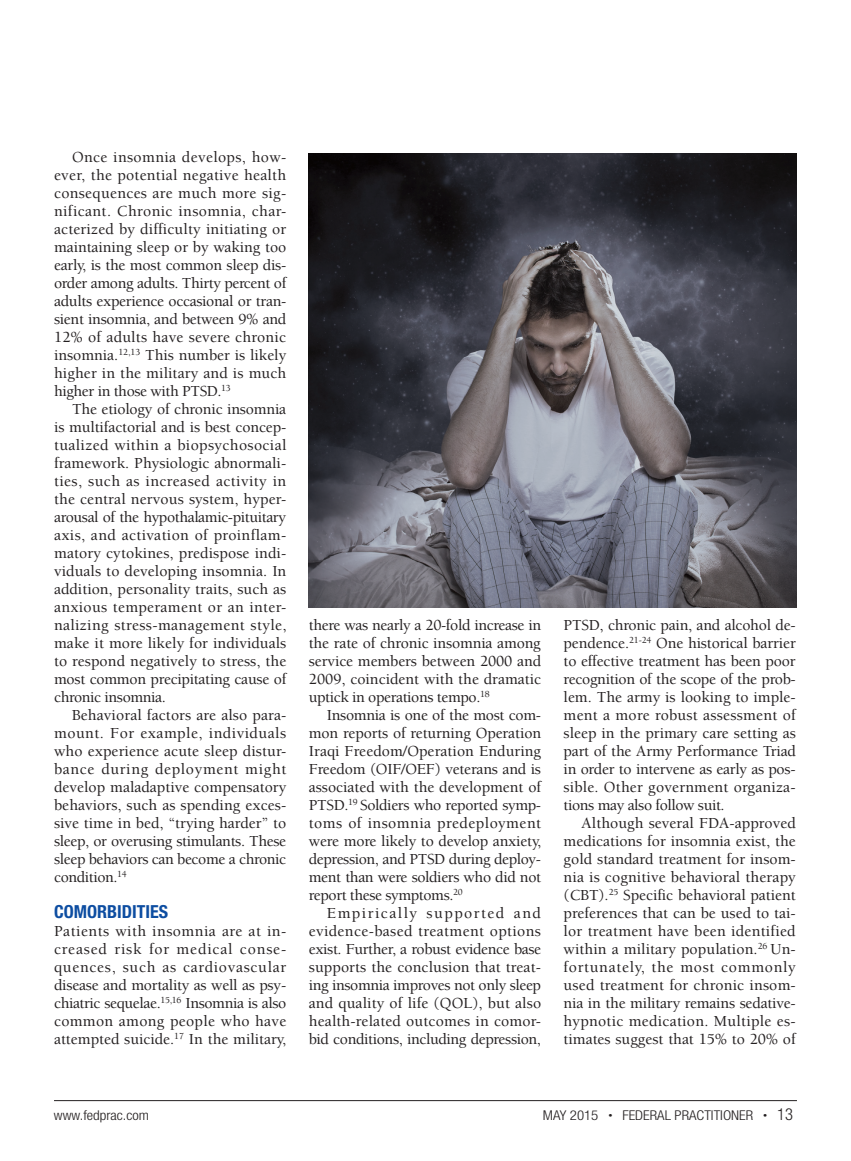
<style>
.page{position:relative;width:851px;height:1161px;background:#fff}
.page>*{position:absolute;margin:0;border:0;box-sizing:border-box;transform-origin:0 0}
.t1{font:700 condensed 18px "Helvetica Neue LT Std";color:#0d4da1}
.t1-2{font:500 15.75px/18px "Berkeley Std";letter-spacing:-.025em;color:#231f20;text-align:justify}
.t2{font:500 15.75px/18px "Berkeley Std";color:#231f20;text-align:justify}
.None-2{font:300 condensed 13.5px "Helvetica Neue LT Std";color:#231f20;scale:1.1 1}
.s1{font-size:7.5px}
.s2{font-size:16.5px}
</style>
<div class="page">
<hr style="left:54px;top:1100px;width:742px;height:1px;background:#231f20">
<img style="left:308px;top:154px;width:488px;height:454px">
<p class="t1-2" style="left:54px;top:148px;width:234px;text-indent:18px">Once insomnia develops, how&shy;ever, the potential negative health consequences are much more sig&shy;nificant. Chronic insomnia, char&shy;acterized by difficulty initiating or maintaining sleep or by waking too early, is the most common sleep dis&shy;order among adults. Thirty percent of adults experience occasional or tran&shy;sient insomnia, and between 9% and 12% of adults have severe chronic insomnia.<sup>12,13</sup> This number is likely higher in the military and is much higher in those with PTSD.<sup>13</sup></p>
<p class="t1-2" style="left:54px;top:400px;width:234px;text-indent:18px">The etiology of chronic insomnia is multifactorial and is best concep&shy;tualized within a biopsychosocial framework. Physiologic abnormali&shy;ties, such as increased activity in the central nervous system, hyper&shy;arousal of the hypothalamic-pituitary axis, and activation of proinflam&shy;matory cytokines, predispose indi&shy;viduals to developing insomnia. In addition, personality traits, such as anxious temperament or an inter&shy;nalizing stress-management style, make it more likely for individuals to respond negatively to stress, the most common precipitating cause of chronic insomnia.</p>
<p class="t1-2" style="left:54px;top:706px;width:234px;text-indent:18px">Behavioral factors are also para&shy;mount. For example, individuals who experience acute sleep distur&shy;bance during deployment might develop maladaptive compensatory behaviors, such as spending exces&shy;sive time in bed, “trying harder” to sleep, or overusing stimulants. These sleep behaviors can become a chronic condition.<sup>14</sup></p>
<h2 class="t1" style="left:54px;top:901px;width:115px">COMORBIDITIES</h2>
<p class="t2" style="left:54px;top:922px;width:234px">Patients with insomnia are at in&shy;creased risk for medical conse&shy;quences, such as cardiovascular disease and mortality as well as psy&shy;chiatric sequelae.<sup>15,16</sup> Insomnia is also common among people who have attempted suicide.<sup>17</sup> In the military,</p>
<p class="t2" style="left:309px;top:616px;width:234px">there was nearly a 20-fold increase in the rate of chronic insomnia among service members between 2000 and 2009, coincident with the dramatic uptick in operations tempo.<sup>18</sup></p>
<p class="t1-2" style="left:309px;top:706px;width:234px;text-indent:18px">Insomnia is one of the most com&shy;mon reports of returning Operation Iraqi Freedom/Operation Enduring Freedom (OIF/OEF) veterans and is associated with the development of PTSD.<sup>19</sup> Soldiers who reported symp&shy;toms of insomnia predeployment were more likely to develop anxiety, depression, and PTSD during deploy&shy;ment than were soldiers who did not report these symptoms.<sup>20</sup></p>
<p class="t1-2" style="left:309px;top:904px;width:234px;text-indent:18px">Empirically supported and evidence-based treatment options exist. Further, a robust evidence base supports the conclusion that treat&shy;ing insomnia improves not only sleep and quality of life (QOL), but also health-related outcomes in comor&shy;bid conditions, including depression,</p>
<p class="t1-2" style="left:563px;top:616px;width:234px">PTSD, chronic pain, and alcohol de&shy;pendence.<sup>21-24</sup> One historical barrier to effective treatment has been poor recognition of the scope of the prob&shy;lem. The army is looking to imple&shy;ment a more robust assessment of sleep in the primary care setting as part of the Army Performance Triad in order to intervene as early as pos&shy;sible. Other government organiza&shy;tions may also follow suit.</p>
<p class="t1-2" style="left:563px;top:814px;width:234px;text-indent:18px">Although several FDA-approved medications for insomnia exist, the gold standard treatment for insom&shy;nia is cognitive behavioral therapy (CBT).<sup>25</sup> Specific behavioral patient preferences that can be used to tai&shy;lor treatment have been identified within a military population.<sup>26</sup> Un&shy;fortunately, the most commonly used treatment for chronic insom&shy;nia in the military remains sedative&shy;hypnotic medication. Multiple es&shy;timates suggest that 15% to 20% of</p>
<p class="None-2" style="left:54px;top:1107px;width:88px">www.fedprac.com</p>
<p class="None-2" style="left:543px;top:1107px;width:229px">MAY 2015 <span class="s1">•</span> FEDERAL PRACTITIONER <span class="s1">•</span> <span class="s2">13</span></p>
</div>
